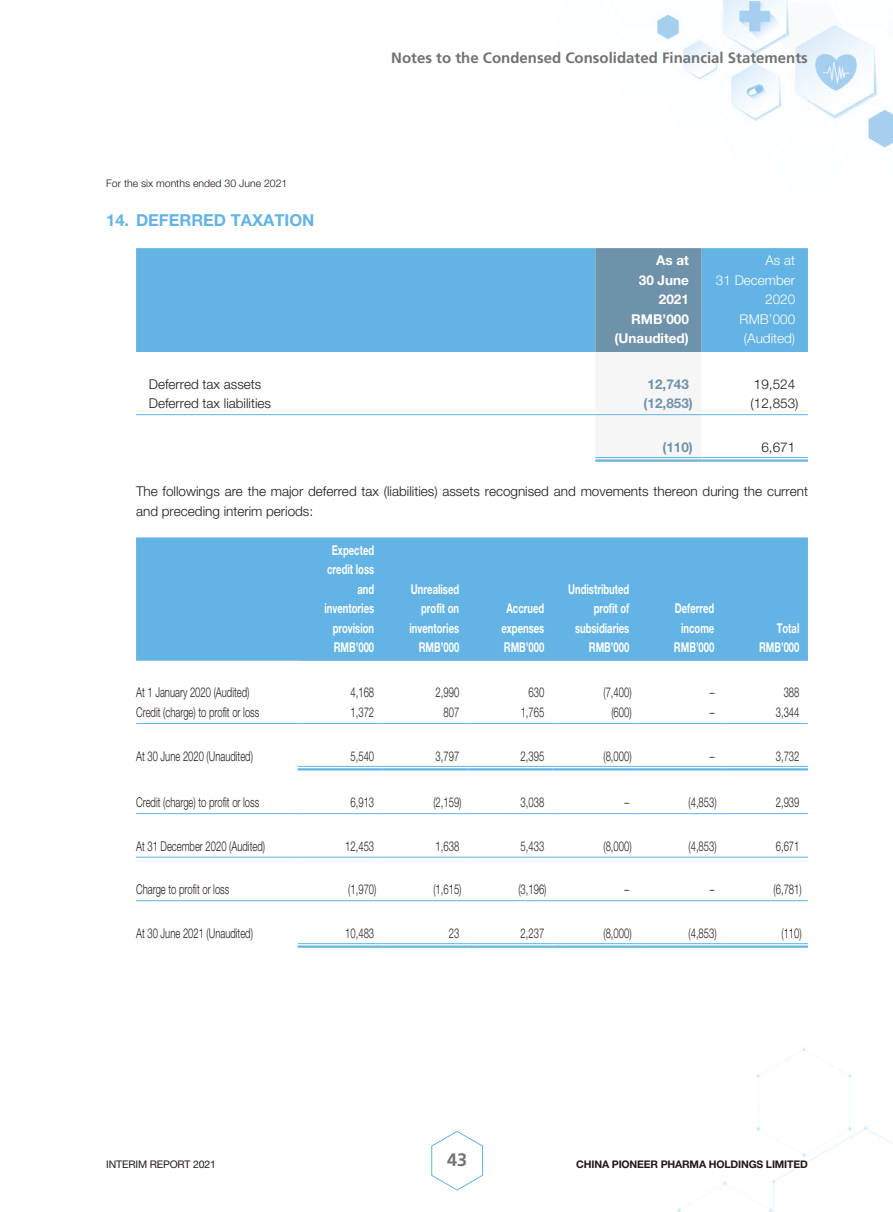
<style>
.page{position:relative;width:893px;height:1212px;background:#fff}
.page>*{position:absolute;margin:0;border:0;box-sizing:border-box;transform-origin:0 0}
.t1{font:700 18px "Frutiger LT Std";color:#727272}
.t2{font:700 16.5px "Helvetica Neue LT Std";color:#63b4e5}
.t3{font:700 15px "Frutiger LT Std";color:#727272}
.t4{font:300 13.5px "Helvetica Neue LT Std";color:#231916;scale:.7 1}
.t5{font:300 13.5px/19.5px "Helvetica Neue LT Std";color:#231916}
.t6{font:700 13.5px/19.5px "Helvetica Neue LT Std";color:#fff;text-align:right;scale:.7 1}
.t7{font:300 13.5px/19.5px "Helvetica Neue LT Std";color:#fff;text-align:right}
.t8{font:700 13.5px/19.5px "Helvetica Neue LT Std";color:#fff;text-align:right}
.t9{font:700 13.5px "Helvetica Neue LT Std";color:#6f92ab}
.t10{font:700 10.5px "Helvetica Neue LT Std";letter-spacing:-.015em;color:#231916}
.t11{font:300 10.5px "Helvetica Neue LT Std";color:#231916}
.t12{font:10.5px "Helvetica Neue LT Std";letter-spacing:-.015em;color:#231916}
</style>
<div class="page">
<img style="left:298px;top:0;width:595px;height:1212px">
<svg style="left:431px;top:1130px;width:53px;height:61px"></svg>
<div style="left:136px;top:248px;width:672px;height:104px;background:#63b4e5"></div>
<svg style="left:136px;top:352px;width:672px;height:110px"></svg>
<svg style="left:595px;top:248px;width:107px;height:211px"></svg>
<hr style="left:136px;top:414px;width:459px;height:1px;background:#63b4e5">
<hr style="left:595px;top:414px;width:107px;height:1px;background:#63b4e5">
<hr style="left:702px;top:414px;width:106px;height:1px;background:#63b4e5">
<hr style="left:595px;top:457px;width:107px;height:1px;background:#63b4e5">
<hr style="left:595px;top:459px;width:107px;height:3px;background:#63b4e5">
<hr style="left:702px;top:457px;width:106px;height:1px;background:#63b4e5">
<hr style="left:702px;top:459px;width:106px;height:3px;background:#63b4e5">
<div style="left:136px;top:537px;width:672px;height:124px;background:#63b4e5"></div>
<svg style="left:136px;top:766px;width:162px;height:182px"></svg>
<hr style="left:136px;top:723px;width:162px;height:1px;background:#63b4e5">
<hr style="left:298px;top:723px;width:85px;height:1px;background:#63b4e5">
<hr style="left:383px;top:723px;width:85px;height:1px;background:#63b4e5">
<hr style="left:468px;top:723px;width:85px;height:1px;background:#63b4e5">
<hr style="left:553px;top:723px;width:85px;height:1px;background:#63b4e5">
<hr style="left:638px;top:723px;width:85px;height:1px;background:#63b4e5">
<hr style="left:723px;top:723px;width:85px;height:1px;background:#63b4e5">
<hr style="left:298px;top:766px;width:85px;height:1px;background:#63b4e5">
<hr style="left:298px;top:768px;width:85px;height:2px;background:#63b4e5">
<hr style="left:383px;top:766px;width:85px;height:1px;background:#63b4e5">
<hr style="left:383px;top:768px;width:85px;height:2px;background:#63b4e5">
<hr style="left:468px;top:766px;width:85px;height:1px;background:#63b4e5">
<hr style="left:468px;top:768px;width:85px;height:2px;background:#63b4e5">
<hr style="left:553px;top:766px;width:85px;height:1px;background:#63b4e5">
<hr style="left:553px;top:768px;width:85px;height:2px;background:#63b4e5">
<hr style="left:638px;top:766px;width:85px;height:1px;background:#63b4e5">
<hr style="left:638px;top:768px;width:85px;height:2px;background:#63b4e5">
<hr style="left:723px;top:766px;width:85px;height:1px;background:#63b4e5">
<hr style="left:723px;top:768px;width:85px;height:2px;background:#63b4e5">
<hr style="left:136px;top:813px;width:162px;height:1px;background:#63b4e5">
<hr style="left:298px;top:813px;width:85px;height:1px;background:#63b4e5">
<hr style="left:383px;top:813px;width:85px;height:1px;background:#63b4e5">
<hr style="left:468px;top:813px;width:85px;height:1px;background:#63b4e5">
<hr style="left:553px;top:813px;width:85px;height:1px;background:#63b4e5">
<hr style="left:638px;top:813px;width:85px;height:1px;background:#63b4e5">
<hr style="left:723px;top:813px;width:85px;height:1px;background:#63b4e5">
<hr style="left:136px;top:857px;width:162px;height:1px;background:#63b4e5">
<hr style="left:298px;top:857px;width:85px;height:1px;background:#63b4e5">
<hr style="left:383px;top:857px;width:85px;height:1px;background:#63b4e5">
<hr style="left:468px;top:857px;width:85px;height:1px;background:#63b4e5">
<hr style="left:553px;top:857px;width:85px;height:1px;background:#63b4e5">
<hr style="left:638px;top:857px;width:85px;height:1px;background:#63b4e5">
<hr style="left:723px;top:857px;width:85px;height:1px;background:#63b4e5">
<hr style="left:136px;top:900px;width:162px;height:1px;background:#63b4e5">
<hr style="left:298px;top:900px;width:85px;height:1px;background:#63b4e5">
<hr style="left:383px;top:900px;width:85px;height:1px;background:#63b4e5">
<hr style="left:468px;top:900px;width:85px;height:1px;background:#63b4e5">
<hr style="left:553px;top:900px;width:85px;height:1px;background:#63b4e5">
<hr style="left:638px;top:900px;width:85px;height:1px;background:#63b4e5">
<hr style="left:723px;top:900px;width:85px;height:1px;background:#63b4e5">
<hr style="left:298px;top:943px;width:85px;height:1px;background:#63b4e5">
<hr style="left:298px;top:945px;width:85px;height:3px;background:#63b4e5">
<hr style="left:383px;top:943px;width:85px;height:1px;background:#63b4e5">
<hr style="left:383px;top:945px;width:85px;height:3px;background:#63b4e5">
<hr style="left:468px;top:943px;width:85px;height:1px;background:#63b4e5">
<hr style="left:468px;top:945px;width:85px;height:3px;background:#63b4e5">
<hr style="left:553px;top:943px;width:85px;height:1px;background:#63b4e5">
<hr style="left:553px;top:945px;width:85px;height:3px;background:#63b4e5">
<hr style="left:638px;top:943px;width:85px;height:1px;background:#63b4e5">
<hr style="left:638px;top:945px;width:85px;height:3px;background:#63b4e5">
<hr style="left:723px;top:943px;width:85px;height:1px;background:#63b4e5">
<hr style="left:723px;top:945px;width:85px;height:3px;background:#63b4e5">
<p class="t11" style="left:106px;top:177px;width:183px">For the six months ended 30 June 2021</p>
<p class="t2" style="left:106px;top:210px;width:210px">14. DEFERRED TAXATION</p>
<p class="t3" style="left:391px;top:49px;width:418px">Notes to the Condensed Consolidated Financial Statements</p>
<p class="t8" style="left:639px;top:250px;width:52px">As at<br>30 June<br>2021</p>
<p class="t7" style="left:716px;top:250px;width:81px">As at<br>31 December<br>2020</p>
<p class="t8" style="left:631px;top:309px;width:59px">RMB’000</p>
<p class="t7" style="left:740px;top:309px;width:57px">RMB’000</p>
<p class="t8" style="left:615px;top:328px;width:76px">(Unaudited)</p>
<p class="t7" style="left:744px;top:328px;width:53px">(Audited)</p>
<p class="t5" style="left:149px;top:374px;width:114px">Deferred tax assets</p>
<p class="t9" style="left:648px;top:375px;width:43px">12,743</p>
<p class="t5" style="left:754px;top:374px;width:43px">19,524</p>
<p class="t5" style="left:149px;top:393px;width:124px">Deferred tax liabilities</p>
<p class="t9" style="left:644px;top:395px;width:51px">(12,853)</p>
<p class="t5" style="left:751px;top:393px;width:49px">(12,853)</p>
<p class="t9" style="left:662px;top:439px;width:32px">(110)</p>
<p class="t5" style="left:761px;top:437px;width:35px">6,671</p>
<p class="t5" style="left:136px;top:481px;width:673px">The followings are the major deferred tax (liabilities) assets recognised and movements thereon during the current and preceding interim periods:</p>
<p class="t6" style="left:324px;top:540px;width:72px">Expected credit loss and inventories provision</p>
<p class="t6" style="left:568px;top:579px;width:89px">Undistributed profit of subsidiaries</p>
<p class="t6" style="left:410px;top:579px;width:72px">Unrealised profit on inventories</p>
<p class="t6" style="left:675px;top:598px;width:58px;text-align:center">Deferred income</p>
<p class="t6" style="left:501px;top:598px;width:63px;text-align:center">Accrued expenses</p>
<p class="t6" style="left:777px;top:618px;width:34px">Total</p>
<p class="t6" style="left:334px;top:637px;width:59px">RMB’000</p>
<p class="t6" style="left:419px;top:637px;width:59px">RMB’000</p>
<p class="t6" style="left:504px;top:637px;width:59px">RMB’000</p>
<p class="t6" style="left:589px;top:637px;width:59px">RMB’000</p>
<p class="t6" style="left:674px;top:637px;width:59px">RMB’000</p>
<p class="t6" style="left:759px;top:637px;width:59px">RMB’000</p>
<p class="t4" style="left:136px;top:684px;width:164px">At 1 January 2020 (Audited)</p>
<p class="t4" style="left:351px;top:684px;width:35px">4,168</p>
<p class="t4" style="left:436px;top:684px;width:35px">2,990</p>
<p class="t4" style="left:529px;top:684px;width:24px">630</p>
<p class="t4" style="left:603px;top:684px;width:42px">(7,400)</p>
<p class="t4" style="left:710px;top:684px;width:8px">–</p>
<p class="t4" style="left:784px;top:684px;width:24px">388</p>
<p class="t4" style="left:136px;top:704px;width:178px">Credit (charge) to profit or loss</p>
<p class="t4" style="left:351px;top:704px;width:35px">1,372</p>
<p class="t4" style="left:443px;top:704px;width:24px">807</p>
<p class="t4" style="left:521px;top:704px;width:35px">1,765</p>
<p class="t4" style="left:611px;top:704px;width:31px">(600)</p>
<p class="t4" style="left:710px;top:704px;width:8px">–</p>
<p class="t4" style="left:776px;top:704px;width:35px">3,344</p>
<p class="t4" style="left:136px;top:747px;width:169px">At 30 June 2020 (Unaudited)</p>
<p class="t4" style="left:351px;top:747px;width:35px">5,540</p>
<p class="t4" style="left:436px;top:747px;width:35px">3,797</p>
<p class="t4" style="left:521px;top:747px;width:35px">2,395</p>
<p class="t4" style="left:603px;top:747px;width:42px">(8,000)</p>
<p class="t4" style="left:710px;top:747px;width:8px">–</p>
<p class="t4" style="left:776px;top:747px;width:35px">3,732</p>
<p class="t4" style="left:136px;top:794px;width:178px">Credit (charge) to profit or loss</p>
<p class="t4" style="left:351px;top:794px;width:35px">6,913</p>
<p class="t4" style="left:433px;top:794px;width:42px">(2,159)</p>
<p class="t4" style="left:521px;top:794px;width:35px">3,038</p>
<p class="t4" style="left:625px;top:794px;width:8px">–</p>
<p class="t4" style="left:688px;top:794px;width:42px">(4,853)</p>
<p class="t4" style="left:776px;top:794px;width:35px">2,939</p>
<p class="t4" style="left:136px;top:838px;width:186px">At 31 December 2020 (Audited)</p>
<p class="t4" style="left:345px;top:838px;width:43px">12,453</p>
<p class="t4" style="left:436px;top:838px;width:35px">1,638</p>
<p class="t4" style="left:521px;top:838px;width:35px">5,433</p>
<p class="t4" style="left:603px;top:838px;width:42px">(8,000)</p>
<p class="t4" style="left:688px;top:838px;width:42px">(4,853)</p>
<p class="t4" style="left:776px;top:838px;width:35px">6,671</p>
<p class="t4" style="left:136px;top:881px;width:135px">Charge to profit or loss</p>
<p class="t4" style="left:348px;top:881px;width:42px">(1,970)</p>
<p class="t4" style="left:433px;top:881px;width:42px">(1,615)</p>
<p class="t4" style="left:518px;top:881px;width:42px">(3,196)</p>
<p class="t4" style="left:625px;top:881px;width:8px">–</p>
<p class="t4" style="left:710px;top:881px;width:8px">–</p>
<p class="t4" style="left:773px;top:881px;width:42px">(6,781)</p>
<p class="t4" style="left:136px;top:925px;width:169px">At 30 June 2021 (Unaudited)</p>
<p class="t4" style="left:345px;top:925px;width:43px">10,483</p>
<p class="t4" style="left:449px;top:925px;width:17px">23</p>
<p class="t4" style="left:521px;top:925px;width:35px">2,237</p>
<p class="t4" style="left:603px;top:925px;width:42px">(8,000)</p>
<p class="t4" style="left:688px;top:925px;width:42px">(4,853)</p>
<p class="t4" style="left:781px;top:925px;width:31px">(110)</p>
<p class="t12" style="left:106px;top:1158px;width:111px">INTERIM REPORT 2021</p>
<h1 class="t1" style="left:447px;top:1149px;width:22px">43</h1>
<p class="t10" style="left:576px;top:1157px;width:233px">CHINA PIONEER PHARMA HOLDINGS LIMITED</p>
</div>
